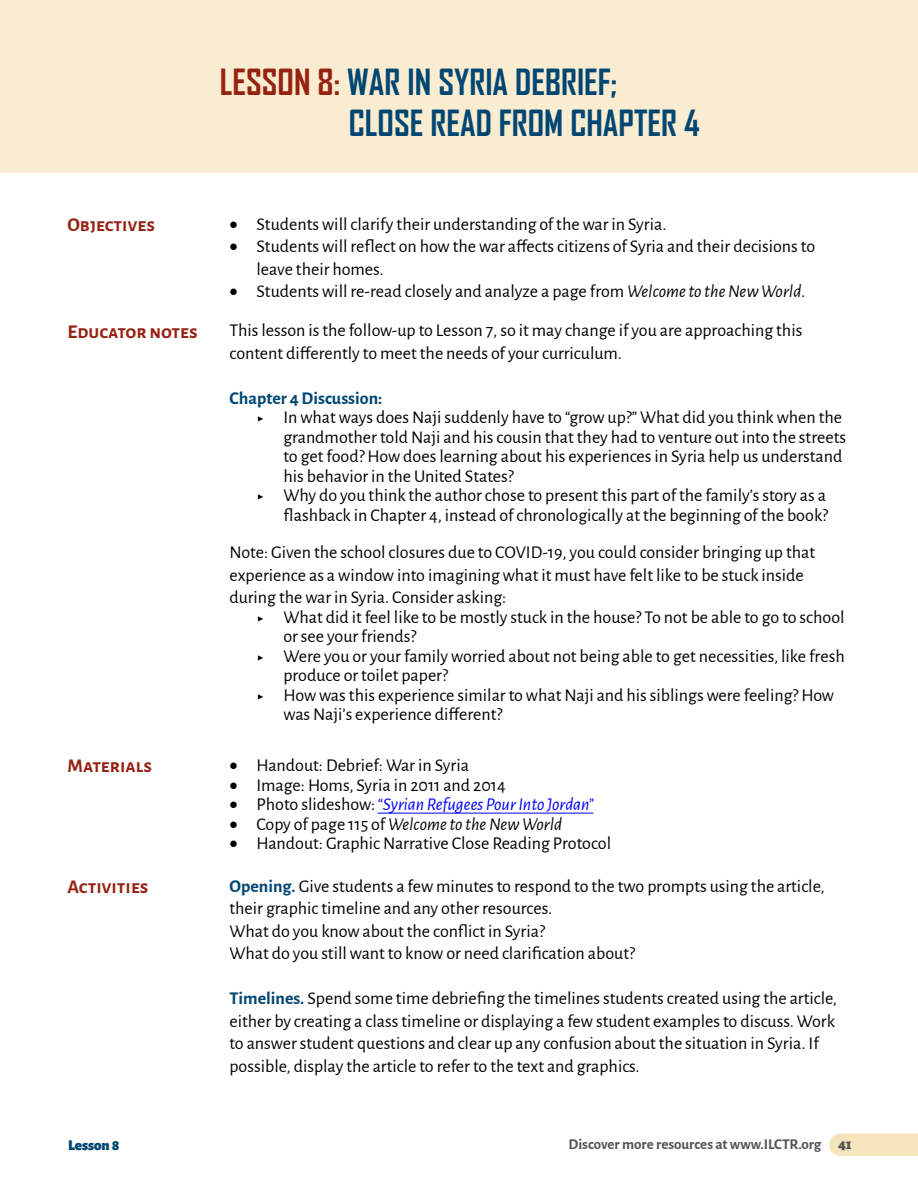
<style>
.page{position:relative;width:918px;height:1188px;background:#fff}
.page>*{position:absolute;margin:0;border:0;box-sizing:border-box;transform-origin:0 0}
.t1{font:700 34.5px/41.4px "Agency FB";color:#004672}
.t2{font:700 19.5px "Alegreya Sans";color:#962212}
.t3{font:18px/22.5px "Alegreya Sans";color:#000}
.t4{font:italic 18px "Alegreya Sans";color:#00f}
.t5{font:italic 18px "Alegreya Sans";color:#000}
.t6{font:700 18px "Alegreya Sans";color:#004672}
.t7{font:700 15px "Alegreya Sans";color:#545456}
.t8{font:900 15px "Alegreya Sans";color:#004672}
.s1{color:#962212}
.s2{font-style:italic}
.s3{font-weight:500}
.s4{color:#000}
.s5{font-style:normal;color:#000}
.s6{font-style:normal}
.s7{font-weight:700;color:#004672}
.s8{font-family:"Alegreya";font-weight:900}
</style>
<div class="page">
<div style="left:829px;top:1134px;width:89px;height:22px;background:#f6e4bc"></div>
<div style="left:0;top:0;width:918px;height:172px;background:#f9ecd0"></div>
<hr style="left:378px;top:813px;width:215px;height:1px;background:#00f">
<h1 class="t1" style="left:349px;top:60px;width:353px;text-indent:-129px"><span class="s1">LESSON 8:</span> WAR IN SYRIA DEBRIEF;<br>CLOSE READ FROM CHAPTER 4</h1>
<p class="t2" style="left:68px;top:210px;width:89px">Objectives</p>
<p class="t3" style="left:230px;top:212px;width:438px">• Students will clarify their understanding of the war in Syria.</p>
<p class="t3" style="left:256px;top:234px;width:560px;text-indent:-27px">• Students will reflect on how the war affects citizens of Syria and their decisions to leave their homes.</p>
<p class="t3" style="left:230px;top:279px;width:577px">• Students will re-read closely and analyze a page from <span class="s2">Welcome to the New World</span>.</p>
<p class="t2" style="left:68px;top:317px;width:132px">Educator notes</p>
<p class="t3" style="left:230px;top:318px;width:574px">This lesson is the follow-up to Lesson 7, so it may change if you are approaching this content differently to meet the needs of your curriculum.</p>
<p class="t6" style="left:230px;top:385px;width:154px">Chapter 4 Discussion:</p>
<p class="t3" style="left:256px;top:405px;width:587px"><span class="s3">▶</span> In what ways does Naji suddenly have to “grow up?” What did you think when the</p>
<p class="t3" style="left:284px;top:425px;width:564px">grandmother told Naji and his cousin that they had to venture out into the streets</p>
<p class="t3" style="left:284px;top:444px;width:560px">to get food? How does learning about his experiences in Syria help us understand</p>
<p class="t3" style="left:284px;top:464px;width:232px">his behavior in the United States?</p>
<p class="t3" style="left:256px;top:483px;width:571px"><span class="s3">▶</span> Why do you think the author chose to present this part of the family’s story as a</p>
<p class="t3" style="left:284px;top:503px;width:546px">flashback in Chapter 4, instead of chronologically at the beginning of the book?</p>
<p class="t3" style="left:230px;top:540px;width:587px">Note: Given the school closures due to COVID-19, you could consider bringing up that experience as a window into imagining what it must have felt like to be stuck inside during the war in Syria. Consider asking:</p>
<p class="t3" style="left:256px;top:605px;width:590px"><span class="s3">▶</span> What did it feel like to be mostly stuck in the house? To not be able to go to school</p>
<p class="t3" style="left:284px;top:624px;width:134px">or see your friends?</p>
<p class="t3" style="left:256px;top:644px;width:590px"><span class="s3">▶</span> Were you or your family worried about not being able to get necessities, like fresh</p>
<p class="t3" style="left:284px;top:663px;width:166px">produce or toilet paper?</p>
<p class="t3" style="left:256px;top:683px;width:579px"><span class="s3">▶</span> How was this experience similar to what Naji and his siblings were feeling? How</p>
<p class="t3" style="left:284px;top:702px;width:220px">was Naji’s experience different?</p>
<p class="t2" style="left:68px;top:752px;width:86px">Materials</p>
<p class="t3" style="left:230px;top:753px;width:241px">• Handout: Debrief: War in Syria</p>
<p class="t3" style="left:230px;top:773px;width:278px">• Image: Homs, Syria in 2011 and 2014</p>
<p class="t4" style="left:230px;top:792px;width:366px"><span class="s4">•</span> <span class="s5">Photo slideshow:</span>“Syrian Refugees Pour Into Jordan”</p>
<p class="t5" style="left:230px;top:812px;width:334px">• <span class="s6">Copy of page 115 of</span> Welcome to the New World</p>
<p class="t3" style="left:230px;top:831px;width:383px">• Handout: Graphic Narrative Close Reading Protocol</p>
<p class="t2" style="left:68px;top:872px;width:83px">Activities</p>
<p class="t3" style="left:230px;top:874px;width:597px"><span class="s7">Opening.</span> Give students a few minutes to respond to the two prompts using the article, their graphic timeline and any other resources.<br>What do you know about the conflict in Syria?<br>What do you still want to know or need clarification about?</p>
<p class="t3" style="left:230px;top:986px;width:609px"><span class="s7">Timelines.</span> Spend some time debriefing the timelines students created using the article, either by creating a class timeline or displaying a few student examples to discuss. Work to answer student questions and clear up any confusion about the situation in Syria. If possible, display the article to refer to the text and graphics.</p>
<p class="t8" style="left:68px;top:1133px;width:53px">Lesson 8</p>
<p class="t7" style="left:569px;top:1133px;width:284px">Discover more resources at www.ILCTR.org <span class="s8">41</span></p>
</div>
